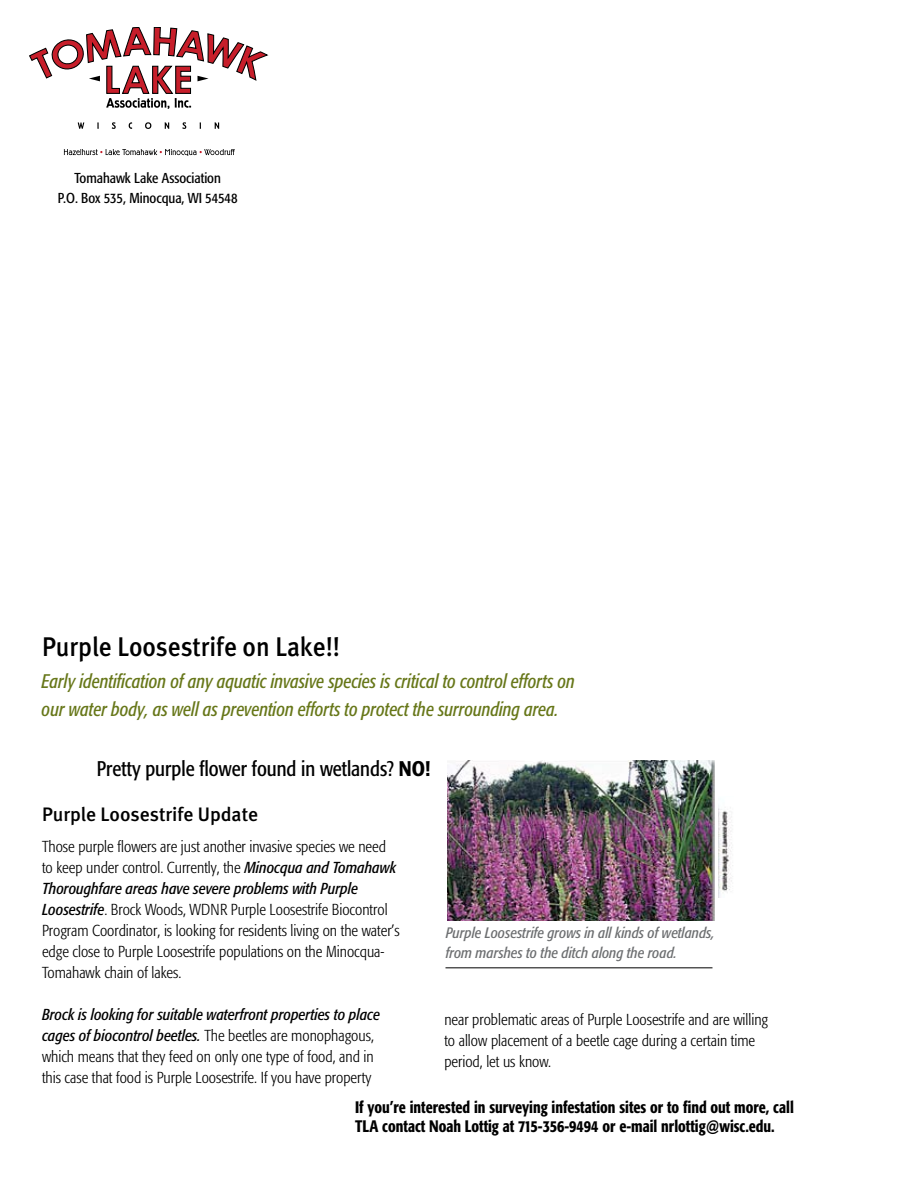
<style>
.page{position:relative;width:918px;height:1188px;background:#fff}
.page>*{position:absolute;margin:0;border:0;box-sizing:border-box;transform-origin:0 0}
.t1{font:500 27px "Meta";color:#000;scale:.93 1}
.t2{font:condensed 21px "Formata";color:#000}
.t3{font:italic condensed 19.5px/28.5px "Formata";color:#677719;scale:.93 1}
.t4{font:500 19.5px "Meta";color:#000}
.t5{font:500 condensed 16.5px/19.5px "Formata";color:#000;scale:.93 1}
.t6{font:300 condensed 15.75px/21px "Formata";color:#000}
.t7{font:italic condensed 15px/19.5px "Formata";color:#6d6f71}
.t8{font:condensed 14.25px/19.5px "Formata";color:#000;text-align:center}
.s1{font-weight:500}
.s2{font-weight:400;font-style:italic}
</style>
<div class="page">
<svg style="left:29px;top:27px;width:240px;height:82px"></svg>
<svg style="left:64px;top:149px;width:171px;height:7px"></svg>
<svg style="left:78px;top:122px;width:6px;height:7px"></svg>
<svg style="left:97px;top:122px;width:2px;height:7px"></svg>
<svg style="left:112px;top:122px;width:4px;height:7px"></svg>
<svg style="left:129px;top:122px;width:3px;height:7px"></svg>
<svg style="left:145px;top:122px;width:6px;height:7px"></svg>
<svg style="left:165px;top:122px;width:4px;height:7px"></svg>
<svg style="left:182px;top:122px;width:4px;height:7px"></svg>
<svg style="left:215px;top:122px;width:4px;height:7px"></svg>
<img style="left:447px;top:760px;width:267px;height:161px">
<img style="left:719px;top:809px;width:14px;height:88px">
<hr style="left:446px;top:967px;width:266px;height:1px;background:#000">
<p class="t8" style="left:58px;top:169px;width:181px">Tomahawk Lake Association<br>P.O. Box 535, Minocqua, WI 54548</p>
<h1 class="t1" style="left:42px;top:631px;width:322px">Purple Loosestrife on Lake!!</h1>
<p class="t3" style="left:42px;top:667px;width:575px">Early identification of any aquatic invasive species is critical to control efforts on our water body, as well as prevention efforts to protect the surrounding area.</p>
<h2 class="t2" style="left:97px;top:756px;width:335px">Pretty purple flower found in wetlands? <span class="s1">NO!</span></h2>
<p class="t4" style="left:42px;top:803px;width:218px">Purple Loosestrife Update</p>
<p class="t6" style="left:42px;top:836px;width:359px">Those purple flowers are just another invasive species we need to keep under control. Currently, the <span class="s2">Minocqua and Tomahawk Thoroughfare areas have severe problems with Purple Loosestrife</span>. Brock Woods, WDNR Purple Loosestrife Biocontrol Program Coordinator, is looking for residents living on the water’s edge close to Purple Loosestrife populations on the Minocqua-Tomahawk chain of lakes.</p>
<p class="t6" style="left:42px;top:1004px;width:340px"><span class="s2">Brock is looking for suitable waterfront properties to place cages of biocontrol beetles.</span> The beetles are monophagous, which means that they feed on only one type of food, and in this case that food is Purple Loosestrife. If you have property</p>
<p class="t7" style="left:446px;top:923px;width:270px">Purple Loosestrife grows in all kinds of wetlands, from marshes to the ditch along the road.</p>
<p class="t6" style="left:444px;top:1010px;width:325px">near problematic areas of Purple Loosestrife and are willing to allow placement of a beetle cage during a certain time period, let us know.</p>
<p class="t5" style="left:355px;top:1097px;width:473px">If you’re interested in surveying infestation sites or to find out more, call<br>TLA contact Noah Lottig at 715-356-9494 or e-mail nrlottig@wisc.edu.</p>
</div>
